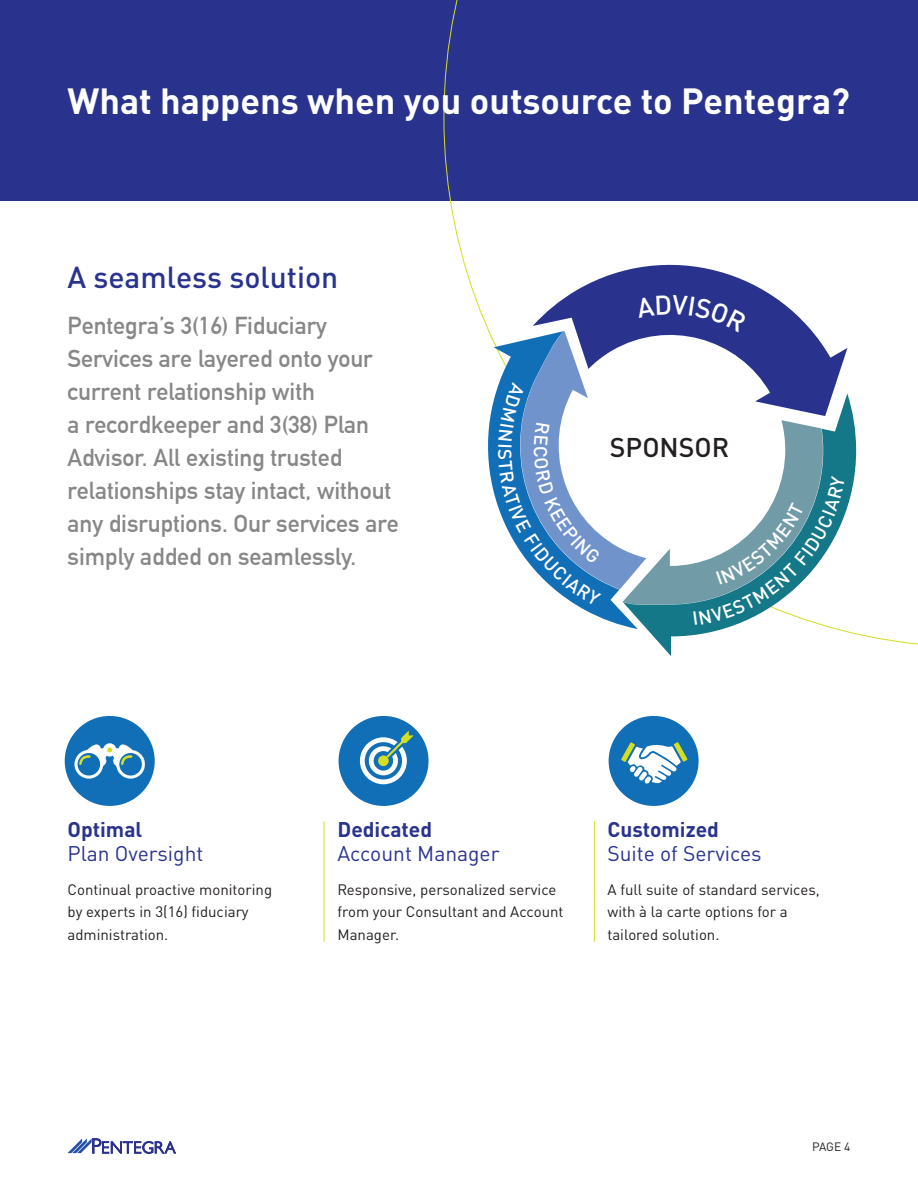
<style>
.page{position:relative;width:918px;height:1188px;background:#fff}
.page>*{position:absolute;margin:0;border:0;box-sizing:border-box;transform-origin:0 0}
.t1{font:700 36px "DIN Pro";color:#fff}
.t2{font:500 30px "DIN Pro";color:#29338e}
.t3{font:500 26.7px "DIN Pro";color:#231f20}
.t4{font:700 24px/33px "DIN Alternate";color:#878787}
.t5{font:21px "DIN Pro";color:#29338e}
.t6{font:700 21px "DIN Pro";color:#29338e}
.t7{font:15px/22.5px "DIN Pro";color:#231f20}
.t8{font:12px "DIN Pro";color:#231f20}
</style>
<div class="page">
<div style="left:0;top:0;width:918px;height:201px;background:#29338e"></div>
<svg style="left:67px;top:1138px;width:109px;height:15px"></svg>
<hr style="left:324px;top:821px;width:1px;height:121px;background:#d4de23">
<hr style="left:594px;top:821px;width:1px;height:121px;background:#d4de23">
<div style="left:65px;top:716px;width:90px;height:90px;background:#116fb8;border-radius:50%"></div>
<svg style="left:75px;top:743px;width:70px;height:36px"></svg>
<div style="left:609px;top:716px;width:90px;height:90px;background:#116fb8;border-radius:50%"></div>
<svg style="left:621px;top:742px;width:67px;height:42px"></svg>
<div style="left:339px;top:716px;width:90px;height:90px;background:#116fb8;border-radius:50%"></div>
<svg style="left:360px;top:731px;width:53px;height:53px"></svg>
<svg style="left:488px;top:331px;width:135px;height:295px"></svg>
<svg style="left:623px;top:393px;width:233px;height:263px"></svg>
<svg style="left:569px;top:264px;width:278px;height:152px"></svg>
<svg style="left:498px;top:295px;width:347px;height:330px"></svg>
<p class="t1" style="left:68px;top:71px;width:784px">What happens when you outsource to Pentegra?</p>
<p class="t2" style="left:68px;top:253px;width:272px">A seamless solution</p>
<p class="t4" style="left:68px;top:308px;width:333px">Pentegra’s 3(16) Fiduciary<br>Services are layered onto your current relationship with<br>a recordkeeper and 3(38) Plan<br>Advisor. All existing trusted relationships stay intact, without any disruptions. Our services are simply added on seamlessly.</p>
<p class="t3" style="left:610px;top:426px;width:121px">SPONSOR</p>
<p class="t6" style="left:68px;top:812px;width:76px">Optimal</p>
<p class="t5" style="left:68px;top:837px;width:137px">Plan Oversight</p>
<p class="t7" style="left:68px;top:877px;width:206px">Continual proactive monitoring by experts in 3(16) fiduciary administration.</p>
<p class="t6" style="left:338px;top:812px;width:96px">Dedicated</p>
<p class="t5" style="left:338px;top:837px;width:164px">Account Manager</p>
<p class="t7" style="left:338px;top:877px;width:228px">Responsive, personalized service from your Consultant and Account<br>Manager.</p>
<p class="t6" style="left:608px;top:812px;width:113px">Customized</p>
<p class="t5" style="left:608px;top:837px;width:156px">Suite of Services</p>
<p class="t7" style="left:608px;top:877px;width:214px">A full suite of standard services, with à la carte options for a tailored solution.</p>
<p class="t8" style="left:812px;top:1137px;width:40px">PAGE 4</p>
</div>
